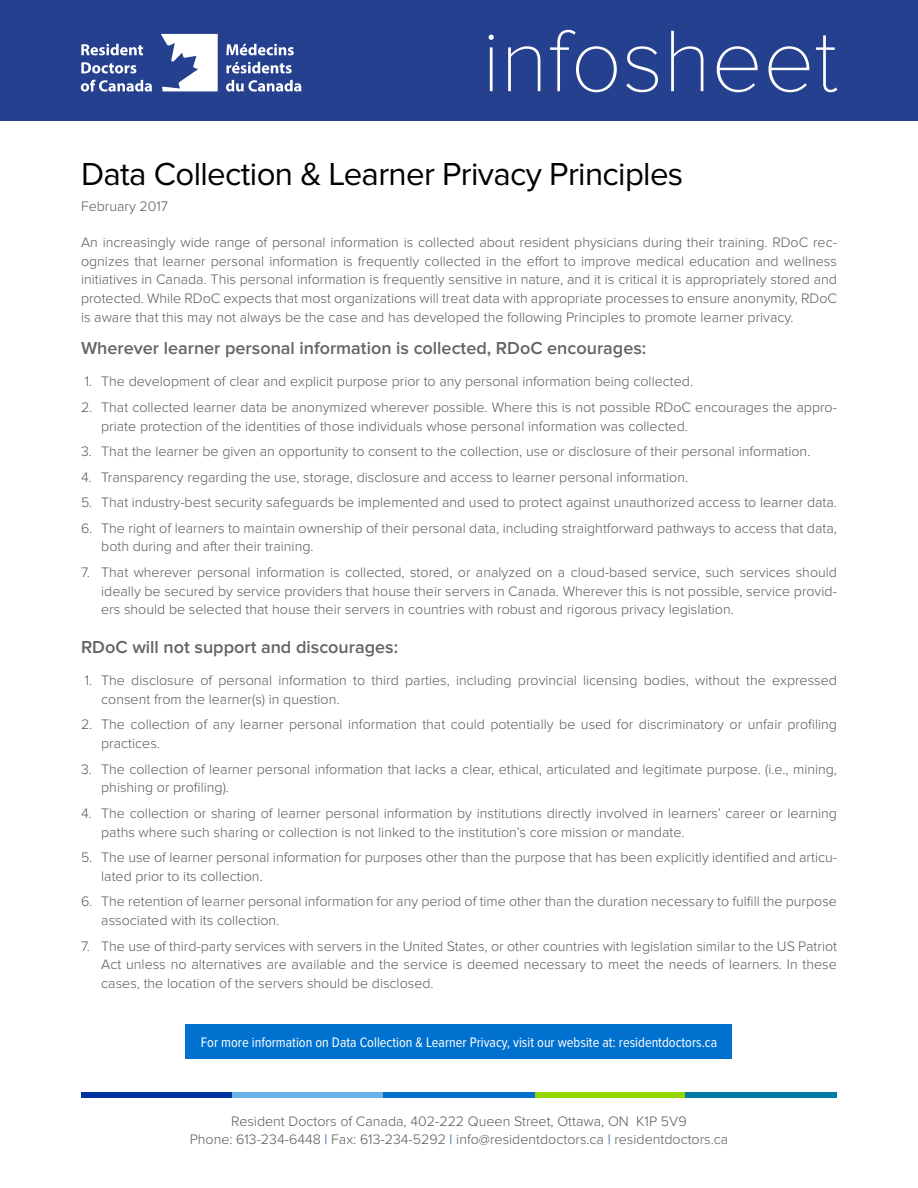
<style>
.page{position:relative;width:918px;height:1188px;background:#fff}
.page>*{position:absolute;margin:0;border:0;box-sizing:border-box;transform-origin:0 0}
.t1{font:100 90.6px "Proxima Nova";color:#fff}
.t2{font:33px "Proxima Nova";letter-spacing:-.02em;color:#000}
.t3{font:600 18px "Proxima Nova";color:#636466}
.t4{font:300 14.25px/18.8px "Proxima Nova";color:#58595b}
.t5{font:condensed 14.25px "Proxima Nova";color:#fff}
.s1{color:#0032a0}
</style>
<div class="page">
<div style="left:0;top:0;width:918px;height:121px;background:#25408f"></div>
<svg style="left:81px;top:44px;width:62px;height:11px"></svg>
<svg style="left:81px;top:62px;width:55px;height:11px"></svg>
<svg style="left:81px;top:80px;width:71px;height:12px"></svg>
<svg style="left:226px;top:44px;width:68px;height:11px"></svg>
<svg style="left:226px;top:62px;width:66px;height:11px"></svg>
<svg style="left:226px;top:80px;width:75px;height:12px"></svg>
<svg style="left:161px;top:34px;width:57px;height:57px"></svg>
<div style="left:81px;top:1092px;width:151px;height:5px;background:#0032a0"></div>
<div style="left:232px;top:1092px;width:152px;height:5px;background:#68b2e8"></div>
<div style="left:384px;top:1092px;width:151px;height:5px;background:#0071ce"></div>
<div style="left:535px;top:1092px;width:152px;height:5px;background:#95d500"></div>
<div style="left:686px;top:1092px;width:151px;height:5px;background:#007da4"></div>
<div style="left:186px;top:1024px;width:546px;height:35px;background:#0071ce"></div>
<h1 class="t1" style="left:482px;top:11px;width:357px">infosheet</h1>
<h2 class="t2" style="left:81px;top:156px;width:604px">Data Collection &amp; Learner Privacy Principles</h2>
<p class="t4" style="left:81px;top:197px;width:89px">February 2017</p>
<p class="t4" style="left:81px;top:233px;width:758px;text-align:justify">An increasingly wide range of personal information is collected about resident physicians during their training. RDoC rec&shy;ognizes that learner personal information is frequently collected in the effort to improve medical education and wellness initiatives in Canada. This personal information is frequently sensitive in nature, and it is critical it is appropriately stored and protected. While RDoC expects that most organizations will treat data with appropriate processes to ensure anonymity, RDoC is aware that this may not always be the case and has developed the following Principles to promote learner privacy.</p>
<p class="t3" style="left:81px;top:338px;width:567px">Wherever learner personal information is collected, RDoC encourages:</p>
<p class="t4" style="left:85px;top:373px;width:610px">1. The development of clear and explicit purpose prior to any personal information being collected.</p>
<p class="t4" style="left:101px;top:398px;width:737px;text-indent:-20px">2. That collected learner data be anonymized wherever possible. Where this is not possible RDoC encourages the appro&shy;priate protection of the identities of those individuals whose personal information was collected.</p>
<p class="t4" style="left:81px;top:442px;width:731px">3. That the learner be given an opportunity to consent to the collection, use or disclosure of their personal information.</p>
<p class="t4" style="left:81px;top:468px;width:609px">4. Transparency regarding the use, storage, disclosure and access to learner personal information.</p>
<p class="t4" style="left:81px;top:493px;width:758px">5. That industry-best security safeguards be implemented and used to protect against unauthorized access to learner data.</p>
<p class="t4" style="left:101px;top:519px;width:737px;text-indent:-20px">6. The right of learners to maintain ownership of their personal data, including straightforward pathways to access that data, both during and after their training.</p>
<p class="t4" style="left:101px;top:563px;width:737px;text-align:justify;text-indent:-20px">7. That wherever personal information is collected, stored, or analyzed on a cloud-based service, such services should ideally be secured by service providers that house their servers in Canada. Wherever this is not possible, service provid&shy;ers should be selected that house their servers in countries with robust and rigorous privacy legislation.</p>
<p class="t3" style="left:81px;top:637px;width:318px">RDoC will not support and discourages:</p>
<p class="t4" style="left:101px;top:671px;width:737px;text-indent:-17px">1. The disclosure of personal information to third parties, including provincial licensing bodies, without the expressed consent from the learner(s) in question.</p>
<p class="t4" style="left:101px;top:716px;width:737px;text-indent:-20px">2. The collection of any learner personal information that could potentially be used for discriminatory or unfair profiling practices.</p>
<p class="t4" style="left:101px;top:760px;width:737px;text-indent:-20px">3. The collection of learner personal information that lacks a clear, ethical, articulated and legitimate purpose. (i.e., mining, phishing or profiling).</p>
<p class="t4" style="left:101px;top:804px;width:737px;text-indent:-20px">4. The collection or sharing of learner personal information by institutions directly involved in learners’ career or learning paths where such sharing or collection is not linked to the institution’s core mission or mandate.</p>
<p class="t4" style="left:101px;top:848px;width:737px;text-indent:-20px">5. The use of learner personal information for purposes other than the purpose that has been explicitly identified and articu&shy;lated prior to its collection.</p>
<p class="t4" style="left:101px;top:893px;width:737px;text-indent:-20px">6. The retention of learner personal information for any period of time other than the duration necessary to fulfill the purpose associated with its collection.</p>
<p class="t4" style="left:101px;top:937px;width:737px;text-align:justify;text-indent:-20px">7. The use of third-party services with servers in the United States, or other countries with legislation similar to the US Patriot Act unless no alternatives are available and the service is deemed necessary to meet the needs of learners. In these cases, the location of the servers should be disclosed.</p>
<p class="t5" style="left:201px;top:1035px;width:518px">For more information on Data Collection &amp; Learner Privacy, visit our website at: residentdoctors.ca</p>
<p class="t4" style="left:190px;top:1113px;width:540px;line-height:18px;text-align:center">Resident Doctors of Canada, 402-222 Queen Street, Ottawa, ON K1P 5V9<br>Phone: 613-234-6448 <span class="s1">|</span> Fax: 613-234-5292 <span class="s1">|</span> info@residentdoctors.ca <span class="s1">|</span> residentdoctors.ca</p>
</div>
